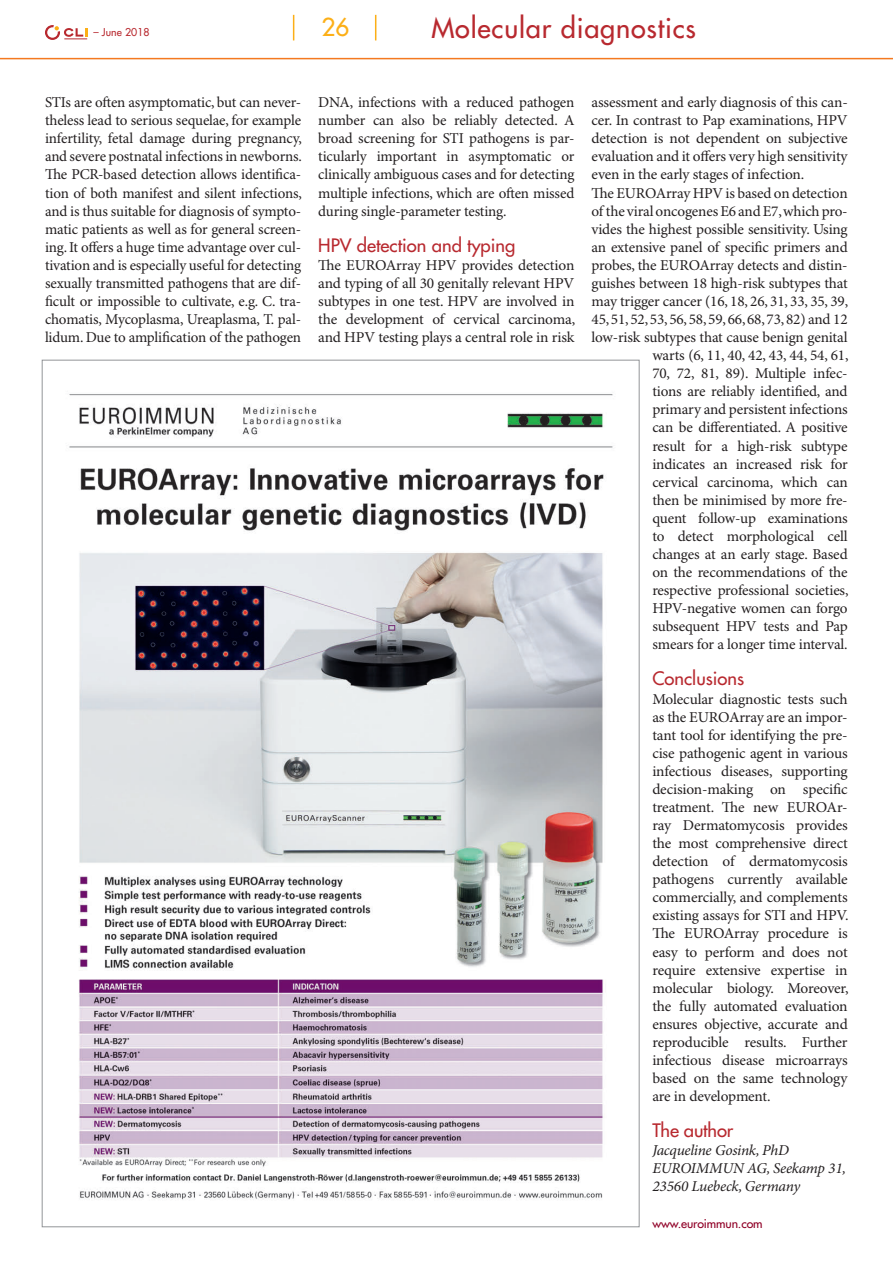
<style>
.page{position:relative;width:893px;height:1263px;background:#fff}
.page>*{position:absolute;margin:0;border:0;box-sizing:border-box;transform-origin:0 0}
.t1{font:27.15px "Futura";letter-spacing:.03em;color:#b8292f}
.t2{font:24.15px "Futura";color:#fcaf17}
.t3{font:18px "Futura";color:#b8292f}
.t4{font:15px/18px "Minion Pro";letter-spacing:-.01em;color:#231f20;text-align:justify}
.t5{font:italic 15px/18px "Minion Pro";letter-spacing:-.015em;color:#231f20}
.t6{font:12px "Futura";letter-spacing:-.01em;color:#900027}
.t7{font:10.5px "Futura";color:#b8292f}
</style>
<div class="page">
<svg style="left:45px;top:25px;width:42px;height:15px"></svg>
<hr style="left:1px;top:58px;width:891px;height:1px;background:#f47920">
<svg style="left:293px;top:15px;width:1px;height:25px"></svg>
<svg style="left:375px;top:15px;width:1px;height:25px"></svg>
<img style="left:69px;top:394px;width:544px;height:806px">
<p class="t7" style="left:93px;top:27px;width:58px">– June 2018</p>
<h2 class="t2" style="left:322px;top:15px;width:29px">26</h2>
<h1 class="t1" style="left:431px;top:14px;width:266px">Molecular diagnostics</h1>
<p class="t4" style="left:45px;top:95px;width:258px">STIs are often asymptomatic, but can never&shy;theless lead to serious sequelae, for example infertility, fetal damage during pregnancy, and severe postnatal infections in newborns.<br>The PCR-based detection allows identifica&shy;tion of both manifest and silent infections, and is thus suitable for diagnosis of sympto&shy;matic patients as well as for general screen&shy;ing. It offers a huge time advantage over cul&shy;tivation and is especially useful for detecting sexually transmitted pathogens that are dif&shy;ficult or impossible to cultivate, e.g. C. tra&shy;chomatis, Mycoplasma, Ureaplasma, T. pal&shy;lidum. Due to amplification of the pathogen</p>
<p class="t4" style="left:318px;top:95px;width:258px">DNA, infections with a reduced pathogen number can also be reliably detected. A broad screening for STI pathogens is par&shy;ticularly important in asymptomatic or clinically ambiguous cases and for detecting multiple infections, which are often missed during single-parameter testing.</p>
<p class="t3" style="left:318px;top:236px;width:199px">HPV detection and typing</p>
<p class="t4" style="left:318px;top:257px;width:258px">The EUROArray HPV provides detection and typing of all 30 genitally relevant HPV subtypes in one test. HPV are involved in the development of cervical carcinoma, and HPV testing plays a central role in risk</p>
<p class="t4" style="left:591px;top:95px;width:258px">assessment and early diagnosis of this can-</p>
<p class="t4" style="left:591px;top:113px;width:258px">cer. In contrast to Pap examinations, HPV</p>
<p class="t4" style="left:591px;top:131px;width:258px">detection is not dependent on subjective</p>
<p class="t4" style="left:591px;top:149px;width:258px">evaluation and it offers very high sensitivity</p>
<p class="t4" style="left:591px;top:167px;width:214px">even in the early stages of infection.</p>
<p class="t4" style="left:591px;top:185px;width:258px">The EUROArray HPV is based on detection</p>
<p class="t4" style="left:591px;top:203px;width:258px">of the viral oncogenes E6 and E7, which pro-</p>
<p class="t4" style="left:591px;top:221px;width:258px">vides the highest possible sensitivity. Using</p>
<p class="t4" style="left:591px;top:239px;width:258px">an extensive panel of specific primers and</p>
<p class="t4" style="left:591px;top:257px;width:258px">probes, the EUROArray detects and distin-</p>
<p class="t4" style="left:591px;top:275px;width:258px">guishes between 18 high-risk subtypes that</p>
<p class="t4" style="left:591px;top:293px;width:258px">may trigger cancer (16, 18, 26, 31, 33, 35, 39,</p>
<p class="t4" style="left:591px;top:311px;width:258px">45, 51, 52, 53, 56, 58, 59, 66, 68, 73, 82) and 12</p>
<p class="t4" style="left:591px;top:330px;width:258px">low-risk subtypes that cause benign genital</p>
<p class="t4" style="left:652px;top:348px;width:198px">warts (6, 11, 40, 42, 43, 44, 54, 61,</p>
<p class="t4" style="left:652px;top:366px;width:197px">70, 72, 81, 89). Multiple infec-</p>
<p class="t4" style="left:652px;top:384px;width:197px">tions are reliably identified, and</p>
<p class="t4" style="left:652px;top:402px;width:197px">primary and persistent infections</p>
<p class="t4" style="left:652px;top:420px;width:197px">can be differentiated. A positive</p>
<p class="t4" style="left:652px;top:438px;width:197px">result for a high-risk subtype</p>
<p class="t4" style="left:652px;top:456px;width:197px">indicates an increased risk for</p>
<p class="t4" style="left:652px;top:474px;width:197px">cervical carcinoma, which can</p>
<p class="t4" style="left:652px;top:492px;width:197px">then be minimised by more fre-</p>
<p class="t4" style="left:652px;top:510px;width:197px">quent follow-up examinations</p>
<p class="t4" style="left:652px;top:528px;width:197px">to detect morphological cell</p>
<p class="t4" style="left:652px;top:546px;width:197px">changes at an early stage. Based</p>
<p class="t4" style="left:652px;top:564px;width:197px">on the recommendations of the</p>
<p class="t4" style="left:652px;top:583px;width:198px">respective professional societies,</p>
<p class="t4" style="left:652px;top:601px;width:197px">HPV-negative women can forgo</p>
<p class="t4" style="left:652px;top:619px;width:197px">subsequent HPV tests and Pap</p>
<p class="t4" style="left:652px;top:637px;width:197px">smears for a longer time interval.</p>
<p class="t3" style="left:652px;top:670px;width:93px">Conclusions</p>
<p class="t4" style="left:652px;top:691px;width:198px">Molecular diagnostic tests such as the EUROArray are an impor&shy;tant tool for identifying the pre&shy;cise pathogenic agent in various infectious diseases, supporting decision-making on specific treatment. The new EUROAr&shy;ray Dermatomycosis provides the most comprehensive direct detection of dermatomycosis pathogens currently available commercially, and complements existing assays for STI and HPV.<br>The EUROArray procedure is easy to perform and does not require extensive expertise in molecular biology. Moreover, the fully automated evaluation ensures objective, accurate and reproducible results. Further infectious disease microarrays based on the same technology are in development.</p>
<p class="t3" style="left:652px;top:1122px;width:82px">The author</p>
<p class="t5" style="left:652px;top:1143px;width:195px">Jacqueline Gosink, PhD<br>EUROIMMUN AG, Seekamp 31,<br>23560 Luebeck, Germany</p>
<p class="t6" style="left:652px;top:1217px;width:112px">www.euroimmun.com</p>
</div>
